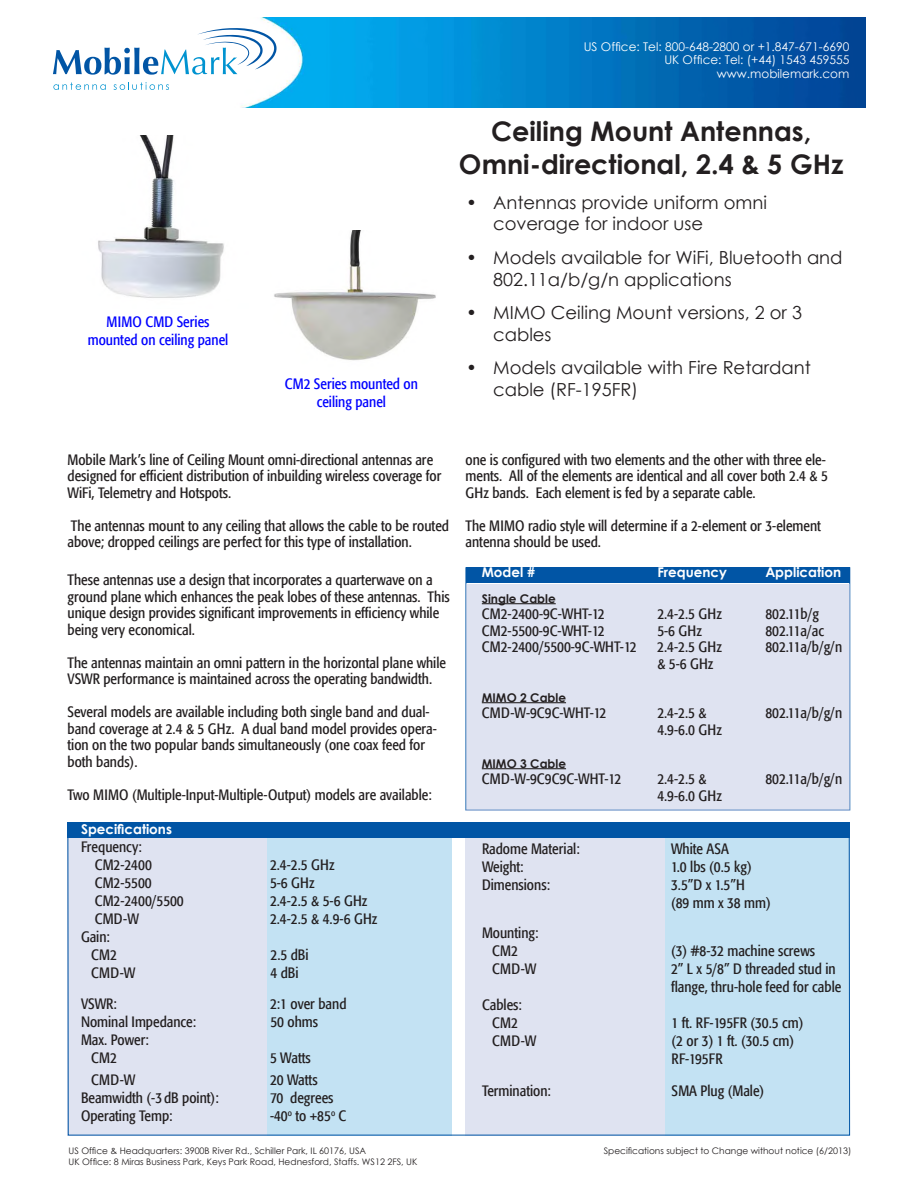
<style>
.page{position:relative;width:918px;height:1188px;background:#fff}
.page>*{position:absolute;margin:0;border:0;box-sizing:border-box;transform-origin:0 0}
.t1{font:700 27px/32.4px "Century Gothic";color:#231f20;text-align:center}
.bullets{font:18px/21.6px "Century Gothic";color:#231f20}
.Body_text{font:condensed 15px/16.5px "Formata";color:#231f20}
.spec{font:condensed 15px "Formata";color:#231f20}
.T_title{font:condensed 15px/18px "Formata";color:#00f;text-align:center}
.specs{font:condensed 15px "Formata";color:#231f20}
.spec-2{font:700 13.5px "Century Gothic";color:#fff}
.CompanyAddress{font:12px "Century Gothic";color:#fff}
.t2{font:700 12px "Century Gothic";color:#231f20}
.t3{font:9px "Century Gothic";color:#231f20}
</style>
<div class="page">
<img style="left:113px;top:17px;width:752px;height:90px">
<svg style="left:53px;top:28px;width:224px;height:47px"></svg>
<svg style="left:53px;top:83px;width:53px;height:7px"></svg>
<svg style="left:114px;top:82px;width:55px;height:8px"></svg>
<div style="left:68px;top:822px;width:782px;height:16px;background:#0155a5"></div>
<div style="left:466px;top:567px;width:384px;height:16px;background:#0155a5"></div>
<div style="left:466px;top:584px;width:384px;height:226px;background:#dfe3f1"></div>
<div style="left:466px;top:838px;width:199px;height:297px;background:#dfe3f1"></div>
<div style="left:665px;top:838px;width:185px;height:297px;background:#c3e2f3"></div>
<div style="left:68px;top:838px;width:199px;height:297px;background:#dfe3f1"></div>
<div style="left:267px;top:838px;width:185px;height:297px;background:#c3e2f3"></div>
<hr style="left:482px;top:603px;width:74px;height:1px;background:#231f20">
<hr style="left:482px;top:702px;width:84px;height:1px;background:#231f20">
<hr style="left:482px;top:768px;width:84px;height:1px;background:#231f20">
<img style="left:98px;top:135px;width:126px;height:163px">
<img style="left:274px;top:231px;width:162px;height:130px">
<p class="CompanyAddress" style="left:584px;top:38px;width:267px">US Office: Tel: 800-648-2800 or +1.847-671-6690</p>
<p class="CompanyAddress" style="left:664px;top:51px;width:187px">UK Office: Tel: (+44) 1543 459555</p>
<p class="CompanyAddress" style="left:717px;top:65px;width:134px">www.mobilemark.com</p>
<p class="T_title" style="left:88px;top:312px;width:142px">MIMO CMD Series mounted on ceiling panel</p>
<p class="T_title" style="left:285px;top:375px;width:135px">CM2 Series mounted on ceiling panel</p>
<p class="t1" style="left:459px;top:114px;width:386px">Ceiling Mount Antennas,<br>Omni-directional, 2.4 &amp; 5 GHz</p>
<p class="bullets" style="left:493px;top:191px;width:275px;text-indent:-27px">• Antennas provide uniform omni coverage for indoor use</p>
<p class="bullets" style="left:493px;top:246px;width:351px;text-indent:-27px">• Models available for WiFi, Bluetooth and<br>802.11a/b/g/n applications</p>
<p class="bullets" style="left:493px;top:302px;width:310px;text-indent:-27px">• MIMO Ceiling Mount versions, 2 or 3 cables</p>
<p class="bullets" style="left:493px;top:357px;width:319px;text-indent:-27px">• Models available with Fire Retardant cable (RF-195FR)</p>
<p class="Body_text" style="left:68px;top:451px;width:376px">Mobile Mark’s line of Ceiling Mount omni-directional antennas are designed for efficient distribution of inbuilding wireless coverage for<br>WiFi, Telemetry and Hotspots.</p>
<p class="Body_text" style="left:68px;top:517px;width:383px">The antennas mount to any ceiling that allows the cable to be routed above; dropped ceilings are perfect for this type of installation.</p>
<p class="Body_text" style="left:68px;top:572px;width:384px">These antennas use a design that incorporates a quarterwave on a ground plane which enhances the peak lobes of these antennas. This unique design provides significant improvements in efficiency while being very economical.</p>
<p class="Body_text" style="left:68px;top:654px;width:380px">The antennas maintain an omni pattern in the horizontal plane while<br>VSWR performance is maintained across the operating bandwidth.</p>
<p class="Body_text" style="left:68px;top:704px;width:371px">Several models are available including both single band and dual&shy;band coverage at 2.4 &amp; 5 GHz. A dual band model provides opera&shy;tion on the two popular bands simultaneously (one coax feed for both bands).</p>
<p class="Body_text" style="left:68px;top:786px;width:366px">Two MIMO (Multiple-Input-Multiple-Output) models are available:</p>
<p class="spec-2" style="left:81px;top:818px;width:92px">Specifications</p>
<p class="spec" style="left:81px;top:838px;width:62px">Frequency:</p>
<p class="spec" style="left:95px;top:856px;width:59px">CM2-2400</p>
<p class="spec" style="left:270px;top:856px;width:66px">2.4-2.5 GHz</p>
<p class="spec" style="left:95px;top:874px;width:59px">CM2-5500</p>
<p class="spec" style="left:270px;top:874px;width:46px">5-6 GHz</p>
<p class="spec" style="left:95px;top:892px;width:91px">CM2-2400/5500</p>
<p class="spec" style="left:270px;top:892px;width:99px">2.4-2.5 &amp; 5-6 GHz</p>
<p class="spec" style="left:95px;top:910px;width:46px">CMD-W</p>
<p class="spec" style="left:270px;top:910px;width:109px">2.4-2.5 &amp; 4.9-6 GHz</p>
<p class="Body_text" style="left:81px;top:928px;width:31px">Gain:</p>
<p class="Body_text" style="left:91px;top:946px;width:27px">CM2</p>
<p class="Body_text" style="left:270px;top:946px;width:40px">2.5 dBi</p>
<p class="Body_text" style="left:91px;top:964px;width:46px">CMD-W</p>
<p class="Body_text" style="left:270px;top:964px;width:30px">4 dBi</p>
<p class="spec" style="left:81px;top:995px;width:37px">VSWR:</p>
<p class="spec" style="left:270px;top:995px;width:78px">2:1 over band</p>
<p class="Body_text" style="left:81px;top:1014px;width:117px">Nominal Impedance:</p>
<p class="Body_text" style="left:270px;top:1014px;width:49px">50 ohms</p>
<p class="spec" style="left:81px;top:1031px;width:69px">Max. Power:</p>
<p class="spec" style="left:91px;top:1049px;width:27px">CM2</p>
<p class="spec" style="left:270px;top:1049px;width:42px">5 Watts</p>
<p class="spec" style="left:91px;top:1071px;width:46px">CMD-W</p>
<p class="spec" style="left:270px;top:1071px;width:49px">20 Watts</p>
<p class="spec" style="left:81px;top:1089px;width:139px">Beamwidth (-3 dB point):</p>
<p class="spec" style="left:270px;top:1089px;width:65px">70 degrees</p>
<p class="spec" style="left:81px;top:1107px;width:93px">Operating Temp:</p>
<p class="spec" style="left:270px;top:1107px;width:78px">-40<sup>o</sup> to +85<sup>o</sup> C</p>
<p class="t3" style="left:68px;top:1144px;width:299px">US Office &amp; Headquarters: 3900B River Rd., Schiller Park, IL 60176, USA</p>
<p class="t3" style="left:68px;top:1155px;width:351px">UK Office: 8 Miras Business Park, Keys Park Road, Hednesford, Staffs. WS12 2FS, UK</p>
<p class="Body_text" style="left:466px;top:451px;width:364px">one is configured with two elements and the other with three ele&shy;ments. All of the elements are identical and all cover both 2.4 &amp; 5<br>GHz bands. Each element is fed by a separate cable.</p>
<p class="Body_text" style="left:466px;top:517px;width:357px">The MIMO radio style will determine if a 2-element or 3-element antenna should be used.</p>
<p class="spec-2" style="left:482px;top:562px;width:55px">Model #</p>
<p class="spec-2" style="left:657px;top:562px;width:71px">Frequency</p>
<p class="spec-2" style="left:765px;top:562px;width:77px">Application</p>
<p class="t2" style="left:482px;top:589px;width:75px">Single Cable</p>
<p class="Body_text" style="left:482px;top:606px;width:124px">CM2-2400-9C-WHT-12</p>
<p class="Body_text" style="left:657px;top:606px;width:66px">2.4-2.5 GHz</p>
<p class="Body_text" style="left:765px;top:606px;width:55px">802.11b/g</p>
<p class="Body_text" style="left:482px;top:622px;width:124px">CM2-5500-9C-WHT-12</p>
<p class="Body_text" style="left:657px;top:622px;width:46px">5-6 GHz</p>
<p class="Body_text" style="left:765px;top:622px;width:60px">802.11a/ac</p>
<p class="Body_text" style="left:482px;top:639px;width:156px">CM2-2400/5500-9C-WHT-12</p>
<p class="Body_text" style="left:657px;top:639px;width:66px">2.4-2.5 GHz</p>
<p class="Body_text" style="left:765px;top:639px;width:78px">802.11a/b/g/n</p>
<p class="Body_text" style="left:657px;top:655px;width:58px">&amp; 5-6 GHz</p>
<p class="t2" style="left:482px;top:688px;width:86px">MIMO 2 Cable</p>
<p class="Body_text" style="left:482px;top:705px;width:126px">CMD-W-9C9C-WHT-12</p>
<p class="Body_text" style="left:657px;top:705px;width:51px">2.4-2.5 &amp;</p>
<p class="Body_text" style="left:765px;top:705px;width:78px">802.11a/b/g/n</p>
<p class="Body_text" style="left:657px;top:721px;width:66px">4.9-6.0 GHz</p>
<p class="t2" style="left:482px;top:754px;width:86px">MIMO 3 Cable</p>
<p class="Body_text" style="left:482px;top:771px;width:141px">CMD-W-9C9C9C-WHT-12</p>
<p class="Body_text" style="left:657px;top:771px;width:51px">2.4-2.5 &amp;</p>
<p class="Body_text" style="left:765px;top:771px;width:78px">802.11a/b/g/n</p>
<p class="specs" style="left:657px;top:787px;width:66px">4.9-6.0 GHz</p>
<p class="spec" style="left:482px;top:840px;width:99px">Radome Material:</p>
<p class="spec" style="left:671px;top:840px;width:59px">White ASA</p>
<p class="spec" style="left:482px;top:858px;width:43px">Weight:</p>
<p class="spec" style="left:671px;top:858px;width:82px">1.0 lbs (0.5 kg)</p>
<p class="spec" style="left:482px;top:876px;width:70px">Dimensions:</p>
<p class="spec" style="left:671px;top:876px;width:75px">3.5”D x 1.5”H</p>
<p class="spec" style="left:671px;top:894px;width:101px">(89 mm x 38 mm)</p>
<p class="spec" style="left:482px;top:924px;width:58px">Mounting:</p>
<p class="spec" style="left:492px;top:942px;width:27px">CM2</p>
<p class="spec" style="left:671px;top:942px;width:146px">(3) #8-32 machine screws</p>
<p class="spec" style="left:492px;top:960px;width:46px">CMD-W</p>
<p class="spec" style="left:671px;top:960px;width:166px">2” L x 5/8” D threaded stud in</p>
<p class="spec" style="left:671px;top:978px;width:172px">flange, thru-hole feed for cable</p>
<p class="Body_text" style="left:482px;top:997px;width:41px">Cables:</p>
<p class="Body_text" style="left:492px;top:1015px;width:27px">CM2</p>
<p class="Body_text" style="left:672px;top:1015px;width:133px">1 ft. RF-195FR (30.5 cm)</p>
<p class="Body_text" style="left:492px;top:1033px;width:46px">CMD-W</p>
<p class="Body_text" style="left:672px;top:1033px;width:124px">(2 or 3) 1 ft. (30.5 cm)</p>
<p class="Body_text" style="left:672px;top:1051px;width:53px">RF-195FR</p>
<p class="Body_text" style="left:482px;top:1082px;width:71px">Termination:</p>
<p class="Body_text" style="left:672px;top:1082px;width:94px">SMA Plug (Male)</p>
<p class="t3" style="left:604px;top:1144px;width:249px">Specifications subject to Change without notice (6/2013)</p>
</div>
